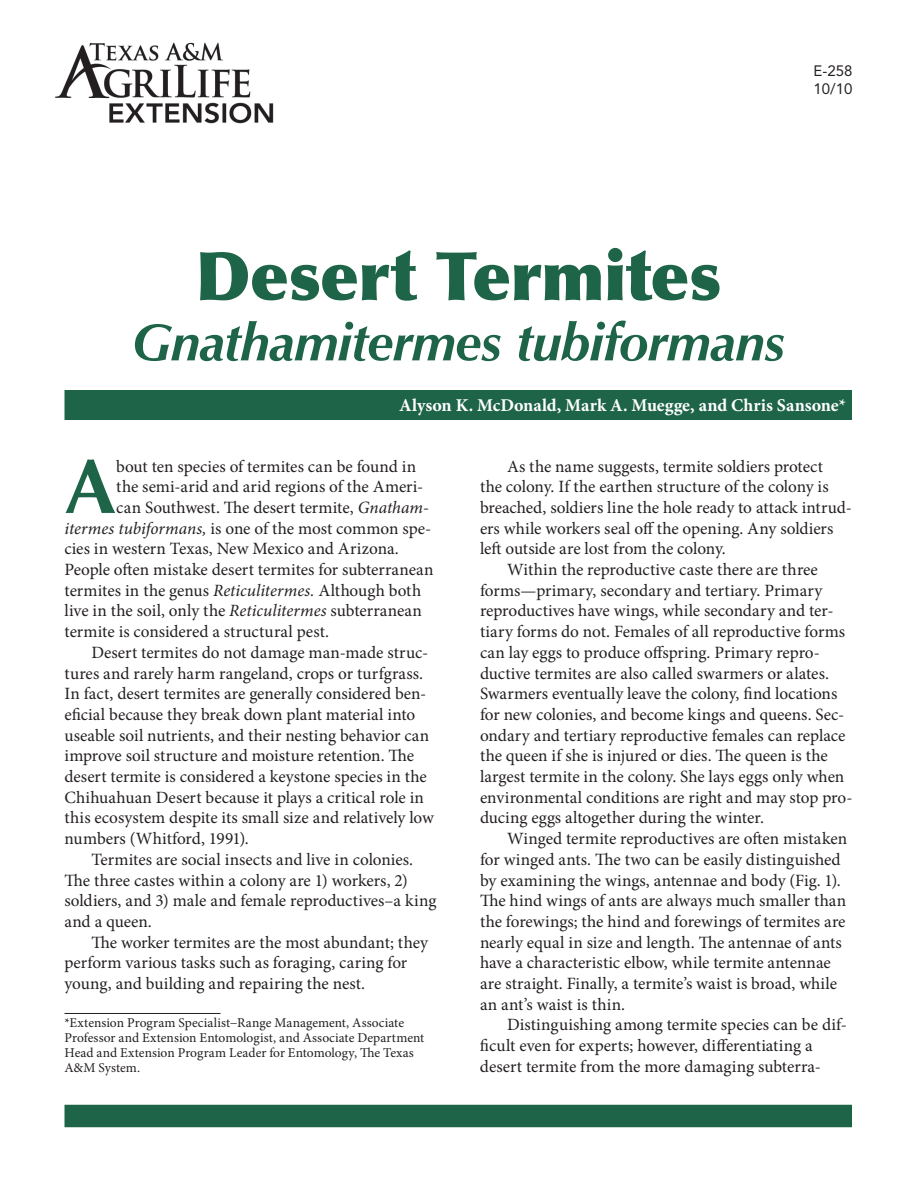
<style>
.page{position:relative;width:918px;height:1188px;background:#fff}
.page>*{position:absolute;margin:0;border:0;box-sizing:border-box;transform-origin:0 0}
.body_text{font:700 77.7px "Optima";color:#1e6449}
.t1{font:900 67.5px "Optima";letter-spacing:-.01em;color:#1e6449}
.t2{font:italic 700 52.5px "Optima";letter-spacing:-.015em;color:#1e6449}
.body_text-2{font:700 18px "Minion Pro";color:#fff}
.body_text-3{font:17.25px/20.7px "Minion Pro";color:#231f20}
.t3{font:15px "Avenir";color:#231f20}
.body_text-4{font:13.5px/15px "Minion Pro";color:#231f20}
.s1{font-style:italic}
</style>
<div class="page">
<div style="left:64px;top:390px;width:788px;height:30px;background:#1e6449"></div>
<hr style="left:64px;top:1013px;width:156px;height:1px;background:#231f20">
<div style="left:64px;top:1105px;width:788px;height:22px;background:#1e6449"></div>
<img style="left:55px;top:42px;width:219px;height:82px">
<p class="t3" style="left:814px;top:62px;width:40px">E-258</p>
<p class="t3" style="left:814px;top:80px;width:40px">10/10</p>
<p class="t1" style="left:195px;top:235px;width:527px">Desert Termites</p>
<p class="t2" style="left:132px;top:311px;width:654px">Gnathamitermes tubiformans</p>
<p class="body_text-2" style="left:399px;top:393px;width:448px">Alyson K. McDonald, Mark A. Muegge, and Chris Sansone*</p>
<p class="body_text" style="left:64px;top:441px;width:53px">A</p>
<p class="body_text-3" style="left:116px;top:456px;width:301px">bout ten species of termites can be found in</p>
<p class="body_text-3" style="left:116px;top:476px;width:309px">the semi-arid and arid regions of the Ameri-</p>
<p class="body_text-3" style="left:116px;top:497px;width:314px">can Southwest. The desert termite, <span class="s1">Gnatham-</span></p>
<p class="body_text-3" style="left:64px;top:518px;width:368px"><span class="s1">itermes tubiformans,</span> is one of the most common spe-</p>
<p class="body_text-3" style="left:64px;top:539px;width:336px">cies in western Texas, New Mexico and Arizona.</p>
<p class="body_text-3" style="left:64px;top:559px;width:371px">People often mistake desert termites for subterranean</p>
<p class="body_text-3" style="left:64px;top:580px;width:358px">termites in the genus <span class="s1">Reticulitermes.</span> Although both</p>
<p class="body_text-3" style="left:64px;top:601px;width:359px">live in the soil, only the <span class="s1">Reticulitermes</span> subterranean</p>
<p class="body_text-3" style="left:65px;top:621px;width:266px">termite is considered a structural pest.</p>
<p class="body_text-3" style="left:65px;top:642px;width:371px;text-indent:27px">Desert termites do not damage man-made struc&shy;tures and rarely harm rangeland, crops or turfgrass.<br>In fact, desert termites are generally considered ben&shy;eficial because they break down plant material into useable soil nutrients, and their nesting behavior can improve soil structure and moisture retention. The desert termite is considered a keystone species in the Chihuahuan Desert because it plays a critical role in this ecosystem despite its small size and relatively low numbers (Whitford, 1991).</p>
<p class="body_text-3" style="left:65px;top:849px;width:373px;text-indent:27px">Termites are social insects and live in colonies.<br>The three castes within a colony are 1) workers, 2) soldiers, and 3) male and female reproductives–a king and a queen.</p>
<p class="body_text-3" style="left:65px;top:932px;width:365px;text-indent:27px">The worker termites are the most abundant; they perform various tasks such as foraging, caring for young, and building and repairing the nest.</p>
<p class="body_text-4" style="left:64px;top:1015px;width:361px">*Extension Program Specialist−Range Management, Associate Professor and Extension Entomologist, and Associate Department Head and Extension Program Leader for Entomology, The Texas A&amp;M System.</p>
<p class="body_text-3" style="left:480px;top:456px;width:373px;text-indent:27px">As the name suggests, termite soldiers protect<br>the colony. If the earthen structure of the colony is breached, soldiers line the hole ready to attack intrud&shy;ers while workers seal off the opening. Any soldiers left outside are lost from the colony.</p>
<p class="body_text-3" style="left:480px;top:559px;width:374px;text-indent:27px">Within the reproductive caste there are three forms—primary, secondary and tertiary. Primary reproductives have wings, while secondary and ter&shy;tiary forms do not. Females of all reproductive forms can lay eggs to produce offspring. Primary repro&shy;ductive termites are also called swarmers or alates.<br>Swarmers eventually leave the colony, find locations for new colonies, and become kings and queens. Sec&shy;ondary and tertiary reproductive females can replace the queen if she is injured or dies. The queen is the largest termite in the colony. She lays eggs only when environmental conditions are right and may stop pro&shy;ducing eggs altogether during the winter.</p>
<p class="body_text-3" style="left:480px;top:828px;width:369px;text-indent:27px">Winged termite reproductives are often mistaken for winged ants. The two can be easily distinguished by examining the wings, antennae and body (Fig. 1).<br>The hind wings of ants are always much smaller than the forewings; the hind and forewings of termites are nearly equal in size and length. The antennae of ants have a characteristic elbow, while termite antennae are straight. Finally, a termite’s waist is broad, while an ant’s waist is thin.</p>
<p class="body_text-3" style="left:480px;top:1015px;width:369px;text-indent:27px">Distinguishing among termite species can be dif&shy;ficult even for experts; however, differentiating a desert termite from the more damaging subterra-</p>
</div>
